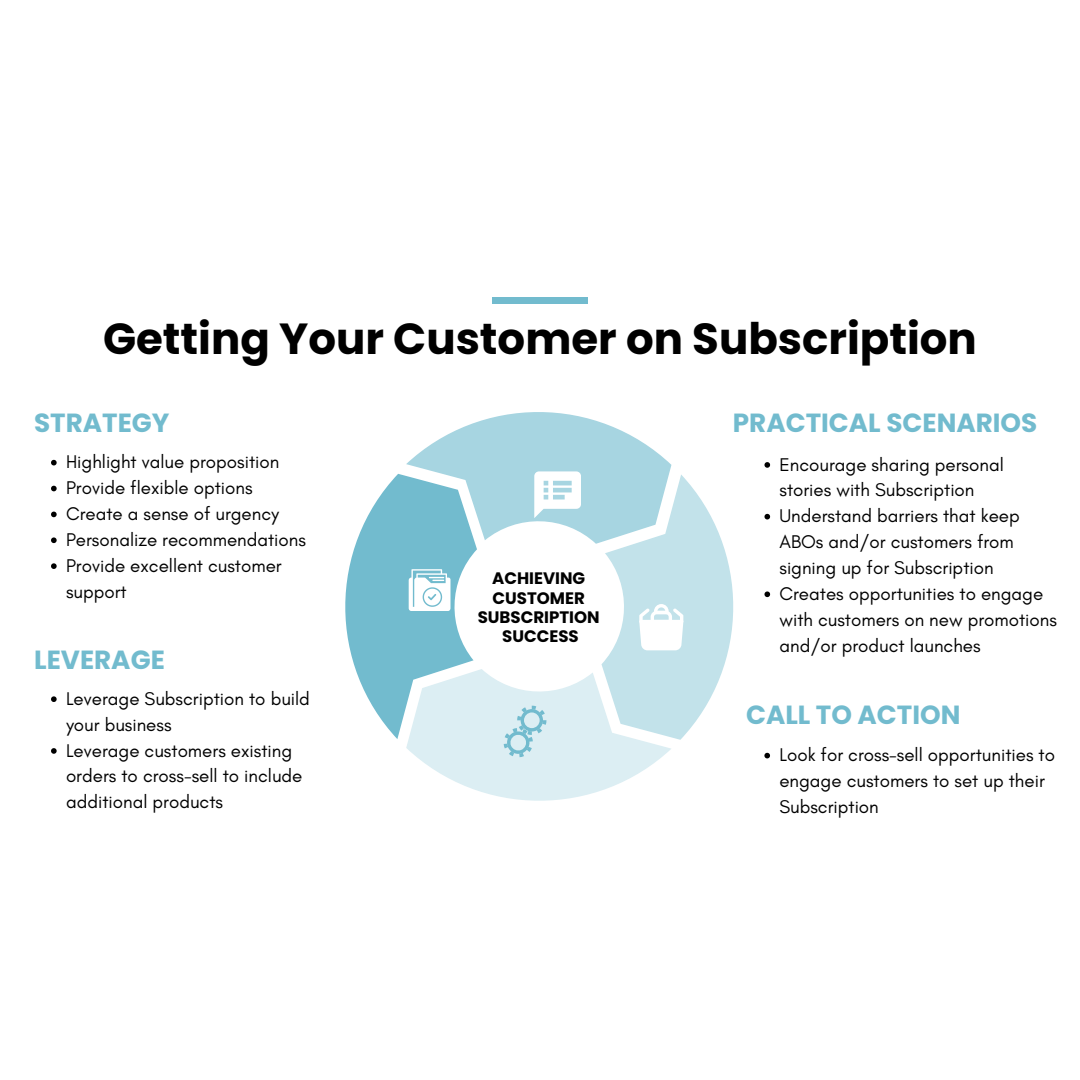
<style>
.page{position:relative;width:1080px;height:1080px;background:#fff}
.page>*{position:absolute;margin:0;border:0;box-sizing:border-box;transform-origin:0 0}
.t1{font:700 43.5px "Poppins";color:#000}
.t2{font:700 26.25px "Poppins";color:#72bbce}
.t3{font:18.75px/25.9px "Glacial Indifference";color:#000}
.t4{font:700 16.58px "Poppins";color:#000}
</style>
<div class="page">
<div style="left:492px;top:297px;width:96px;height:6px;background:#72bbce"></div>
<svg style="left:345px;top:412px;width:389px;height:389px"></svg>
<svg style="left:51px;top:460px;width:6px;height:5px"></svg>
<svg style="left:51px;top:486px;width:6px;height:5px"></svg>
<svg style="left:51px;top:512px;width:6px;height:5px"></svg>
<svg style="left:51px;top:537px;width:6px;height:6px"></svg>
<svg style="left:51px;top:563px;width:6px;height:6px"></svg>
<svg style="left:51px;top:696px;width:6px;height:6px"></svg>
<svg style="left:51px;top:748px;width:6px;height:6px"></svg>
<svg style="left:764px;top:462px;width:6px;height:6px"></svg>
<svg style="left:764px;top:514px;width:6px;height:5px"></svg>
<svg style="left:764px;top:591px;width:6px;height:6px"></svg>
<svg style="left:764px;top:753px;width:6px;height:5px"></svg>
<h1 class="t1" style="left:103px;top:308px;width:875px">Getting Your Customer on Subscription</h1>
<p class="t2" style="left:34px;top:404px;width:137px">STRATEGY</p>
<p class="t3" style="left:66px;top:449px;width:215px">Highlight value proposition</p>
<p class="t3" style="left:66px;top:475px;width:188px">Provide flexible options</p>
<h2 class="t3" style="left:66px;top:501px;width:215px">Create a sense of urgency</h2>
<p class="t3" style="left:66px;top:526px;width:241px">Personalize recommendations</p>
<p class="t3" style="left:66px;top:552px;width:217px">Provide excellent customer support</p>
<p class="t2" style="left:34px;top:641px;width:132px">LEVERAGE</p>
<p class="t3" style="left:66px;top:685px;width:245px">Leverage Subscription to build your business</p>
<p class="t3" style="left:66px;top:737px;width:238px">Leverage customers existing orders to cross-sell to include additional products</p>
<h2 class="t4" style="left:492px;top:567px;width:95px">ACHIEVING</h2>
<p class="t4" style="left:492px;top:586px;width:94px">CUSTOMER</p>
<p class="t4" style="left:478px;top:606px;width:124px">SUBSCRIPTION</p>
<p class="t4" style="left:502px;top:625px;width:78px">SUCCESS</p>
<p class="t2" style="left:733px;top:404px;width:306px">PRACTICAL SCENARIOS</p>
<p class="t3" style="left:779px;top:451px;width:226px">Encourage sharing personal stories with Subscription</p>
<p class="t3" style="left:779px;top:503px;width:242px">Understand barriers that keep<br>ABOs and/or customers from signing up for Subscription</p>
<p class="t3" style="left:779px;top:580px;width:279px">Creates opportunities to engage with customers on new promotions and/or product launches</p>
<h2 class="t2" style="left:746px;top:696px;width:216px">CALL TO ACTION</h2>
<p class="t3" style="left:779px;top:742px;width:277px">Look for cross-sell opportunities to engage customers to set up their<br>Subscription</p>
</div>
